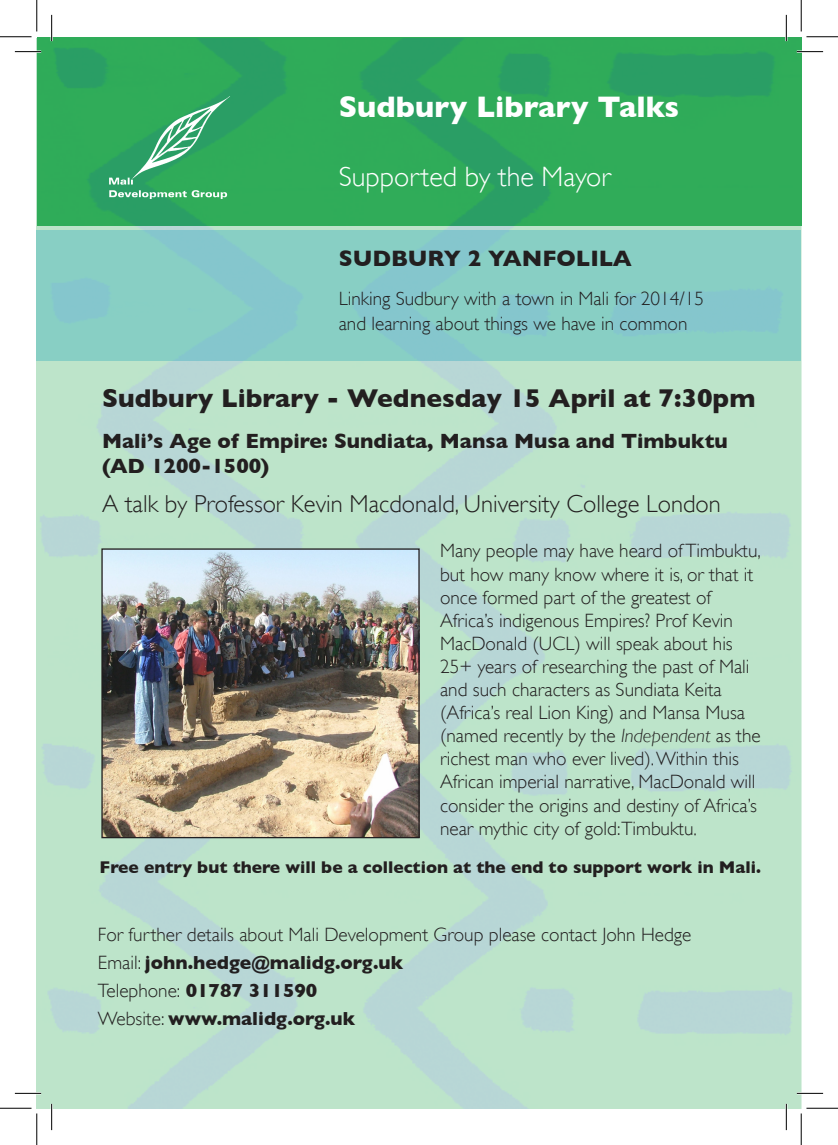
<style>
.page{position:relative;width:838px;height:1145px;background:#fff}
.page>*{position:absolute;margin:0;border:0;box-sizing:border-box;transform-origin:0 0}
.t1{font:700 30.28px "Gill Sans";color:#fff}
.t2{font:300 28px "Gill Sans";color:#fff}
.t3{font:700 26.25px "Gill Sans";color:#231f20}
.t4{font:300 24.5px "Gill Sans";color:#231f20}
.t5{font:700 22.75px "Gill Sans";color:#231f20}
.t6{font:700 21px/25.2px "Gill Sans";color:#231f20}
.t7{font:300 19.25px/23.1px "Gill Sans";color:#231f20}
.t8{font:700 17.32px "Gill Sans";color:#231f20}
.s1{font-style:italic}
.s2{font-weight:700}
</style>
<div class="page">
<img style="left:37px;top:39px;width:764px;height:1069px">
<img style="left:103px;top:550px;width:314px;height:286px">
<div style="left:101px;top:548px;width:318px;height:290px;border:1px solid #231f20"></div>
<img style="left:104px;top:95px;width:131px;height:107px">
<div style="left:37px;top:230px;width:764px;height:131px;background:#88cfc4"></div>
<hr style="left:15px;top:51px;width:26px;height:2px;background:#fff">
<hr style="left:796px;top:51px;width:27px;height:2px;background:#fff">
<hr style="left:15px;top:1092px;width:26px;height:2px;background:#fff">
<hr style="left:796px;top:1092px;width:27px;height:2px;background:#fff">
<hr style="left:51px;top:15px;width:2px;height:26px;background:#fff">
<hr style="left:51px;top:1104px;width:2px;height:26px;background:#fff">
<hr style="left:785px;top:15px;width:2px;height:26px;background:#fff">
<hr style="left:785px;top:1104px;width:2px;height:26px;background:#fff">
<svg style="left:15px;top:51px;width:26px;height:1px"></svg>
<svg style="left:796px;top:51px;width:27px;height:1px"></svg>
<svg style="left:15px;top:1093px;width:26px;height:1px"></svg>
<svg style="left:796px;top:1093px;width:27px;height:1px"></svg>
<svg style="left:51px;top:15px;width:1px;height:26px"></svg>
<svg style="left:51px;top:1104px;width:1px;height:26px"></svg>
<svg style="left:786px;top:15px;width:1px;height:26px"></svg>
<svg style="left:786px;top:1104px;width:1px;height:26px"></svg>
<hr style="left:0;top:36px;width:32px;height:1px;background:#000">
<hr style="left:806px;top:36px;width:30px;height:1px;background:#000">
<hr style="left:0;top:1108px;width:32px;height:1px;background:#000">
<hr style="left:806px;top:1108px;width:30px;height:1px;background:#000">
<hr style="left:36px;top:0;width:1px;height:31px;background:#000">
<hr style="left:36px;top:1113px;width:1px;height:32px;background:#000">
<hr style="left:800px;top:0;width:1px;height:31px;background:#000">
<hr style="left:800px;top:1113px;width:1px;height:32px;background:#000">
<h1 class="t1" style="left:339px;top:89px;width:342px">Sudbury Library Talks</h1>
<h2 class="t2" style="left:339px;top:161px;width:273px">Supported by the Mayor</h2>
<p class="t5" style="left:339px;top:245px;width:295px">SUDBURY 2 YANFOLILA</p>
<p class="t7" style="left:339px;top:286px;width:367px;line-height:24.5px">Linking Sudbury with a town in Mali for 2014/15 and learning about things we have in common</p>
<h3 class="t3" style="left:102px;top:383px;width:654px">Sudbury Library - Wednesday 15 April at 7:30pm</h3>
<p class="t6" style="left:102px;top:428px;width:627px">Mali’s Age of Empire: Sundiata, Mansa Musa and Timbuktu (AD 1200-1500)</p>
<p class="t4" style="left:102px;top:490px;width:620px">A talk by Professor Kevin Macdonald, University College London</p>
<p class="t7" style="left:440px;top:540px;width:322px">Many people may have heard of Timbuktu, but how many know where it is, or that it once formed part of the greatest of Africa’s indigenous Empires? Prof Kevin MacDonald (UCL) will speak about his 25+ years of researching the past of Mali and such characters as Sundiata Keita (Africa’s real Lion King) and Mansa Musa (named recently by the <span class="s1">Independent</span> as the richest man who ever lived). Within this African imperial narrative, MacDonald will consider the origins and destiny of Africa’s near mythic city of gold:Timbuktu.</p>
<p class="t8" style="left:100px;top:857px;width:662px">Free entry but there will be a collection at the end to support work in Mali.</p>
<p class="t7" style="left:98px;top:921px;width:594px;line-height:28px">For further details about Mali Development Group please contact John Hedge Email: <span class="s2">john.hedge@malidg.org.uk<br></span>Telephone: <span class="s2">01787 311590<br></span>Website: <span class="s2">www.malidg.org.uk</span></p>
</div>
